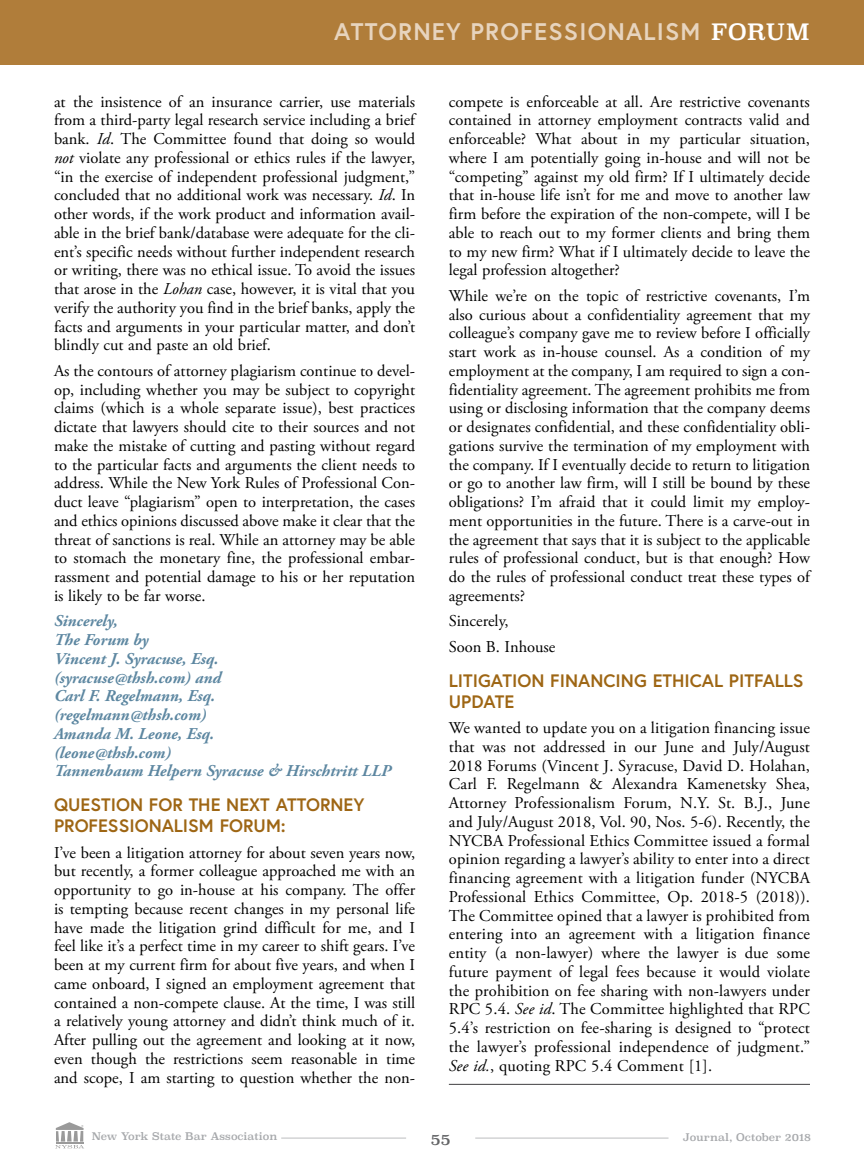
<style>
.page{position:relative;width:864px;height:1175px;background:#fff}
.page>*{position:absolute;margin:0;border:0;box-sizing:border-box;transform-origin:0 0}
.t1{font:700 24px "Europa";letter-spacing:.05em;color:#e7d4be}
.t2{font:700 18px/21px "Europa";color:#9e6614}
.t3{font:16.5px/18.8px "Adobe Garamond Pro";letter-spacing:-.015em;color:#000;text-align:justify}
.t4{font:16.5px/18.8px "Adobe Garamond Pro";letter-spacing:-.115em;color:#000}
.t5{font:italic 700 16.5px/18.8px "Adobe Garamond Pro";color:#5d87a1}
.t6{font:15px "Superclarendon Rg";color:#636466}
.t7{font:10.5px "Superclarendon Rg";color:#a7a9ac}
.s1{font-family:"Superclarendon Rg";font-weight:400;font-size:22.5px;color:#fff}
.s2{font-style:italic}
</style>
<div class="page">
<hr style="left:281px;top:1137px;width:125px;height:1px;background:#bcbec0">
<hr style="left:475px;top:1137px;width:194px;height:1px;background:#bcbec0">
<svg style="left:55px;top:1122px;width:29px;height:26px"></svg>
<div style="left:0;top:0;width:864px;height:65px;background:#b07d3a"></div>
<hr style="left:449px;top:1084px;width:361px;height:1px;background:#414042">
<h1 class="t1" style="left:334px;top:15px;width:477px">ATTORNEY PROFESSIONALISM <span class="s1">FORUM</span></h1>
<p class="t3" style="left:54px;top:92px;width:364px">at the insistence of an insurance carrier, use materials from a third-party legal research service including a brief bank. <span class="s2">Id</span>. The Committee found that doing so would <span class="s2">not</span> violate any professional or ethics rules if the lawyer, “in the exercise of independent professional judgment,” concluded that no additional work was necessary. <span class="s2">Id</span>. In other words, if the work product and information avail&shy;able in the brief bank/database were adequate for the cli&shy;ent’s specific needs without further independent research or writing, there was no ethical issue. To avoid the issues that arose in the <span class="s2">Lohan</span> case, however, it is vital that you verify the authority you find in the brief banks, apply the facts and arguments in your particular matter, and don’t blindly cut and paste an old brief.</p>
<p class="t3" style="left:54px;top:362px;width:363px">As the contours of attorney plagiarism continue to devel&shy;op, including whether you may be subject to copyright claims (which is a whole separate issue), best practices dictate that lawyers should cite to their sources and not make the mistake of cutting and pasting without regard to the particular facts and arguments the client needs to address. While the New York Rules of Professional Con&shy;duct leave “plagiarism” open to interpretation, the cases and ethics opinions discussed above make it clear that the threat of sanctions is real. While an attorney may be able to stomach the monetary fine, the professional embar&shy;rassment and potential damage to his or her reputation is likely to be far worse.</p>
<p class="t5" style="left:54px;top:612px;width:339px">Sincerely,<br>The Forum by<br>Vincent J. Syracuse, Esq.<br>(syracuse@thsh.com) and<br>Carl F. Regelmann, Esq.<br>(regelmann@thsh.com)<br>Amanda M. Leone, Esq.<br>(leone@thsh.com)<br>Tannenbaum Helpern Syracuse &amp; Hirschtritt LLP</p>
<p class="t2" style="left:54px;top:793px;width:312px">QUESTION FOR THE NEXT ATTORNEY<br>PROFESSIONALISM FORUM:</p>
<p class="t3" style="left:54px;top:843px;width:363px">I’ve been a litigation attorney for about seven years now, but recently, a former colleague approached me with an opportunity to go in-house at his company. The offer is tempting because recent changes in my personal life have made the litigation grind difficult for me, and I feel like it’s a perfect time in my career to shift gears. I’ve been at my current firm for about five years, and when I came onboard, I signed an employment agreement that contained a non-compete clause. At the time, I was still a relatively young attorney and didn’t think much of it.<br>After pulling out the agreement and looking at it now, even though the restrictions seem reasonable in time and scope, I am starting to question whether the non-</p>
<p class="t3" style="left:449px;top:92px;width:363px">compete is enforceable at all. Are restrictive covenants contained in attorney employment contracts valid and enforceable? What about in my particular situation, where I am potentially going in-house and will not be “competing” against my old firm? If I ultimately decide that in-house life isn’t for me and move to another law firm before the expiration of the non-compete, will I be able to reach out to my former clients and bring them to my new firm? What if I ultimately decide to leave the legal profession altogether?</p>
<p class="t4" style="left:449px;top:287px;width:365px">While we’re on the topic of restrictive covenants, I’m also curious about a confidentiality agreement that my colleague’s company gave me to review before I officially start work as in-house counsel. As a condition of my employment at the company, I am required to sign a con&shy;fidentiality agreement. The agreement prohibits me from using or disclosing information that the company deems or designates confidential, and these confidentiality obli&shy;gations survive the termination of my employment with the company. If I eventually decide to return to litigation or go to another law firm, will I still be bound by these obligations? I’m afraid that it could limit my employ&shy;ment opportunities in the future. There is a carve-out in the agreement that says that it is subject to the applicable rules of professional conduct, but is that enough? How do the rules of professional conduct treat these types of agreements?</p>
<p class="t3" style="left:449px;top:609px;width:108px;line-height:25.5px">Sincerely,<br>Soon B. Inhouse</p>
<p class="t2" style="left:449px;top:669px;width:356px">LITIGATION FINANCING ETHICAL PITFALLS<br>UPDATE</p>
<p class="t3" style="left:449px;top:719px;width:363px">We wanted to update you on a litigation financing issue that was not addressed in our June and July/August 2018 Forums (Vincent J. Syracuse, David D. Holahan, Carl F. Regelmann &amp; Alexandra Kamenetsky Shea, Attorney Professionalism Forum, N.Y. St. B.J., June and July/August 2018, Vol. 90, Nos. 5-6). Recently, the NYCBA Professional Ethics Committee issued a formal opinion regarding a lawyer’s ability to enter into a direct financing agreement with a litigation funder (NYCBA Professional Ethics Committee, Op. 2018-5 (2018)).<br>The Committee opined that a lawyer is prohibited from entering into an agreement with a litigation finance entity (a non-lawyer) where the lawyer is due some future payment of legal fees because it would violate the prohibition on fee sharing with non-lawyers under RPC 5.4. <span class="s2">See id</span>. The Committee highlighted that RPC 5.4’s restriction on fee-sharing is designed to “protect the lawyer’s professional independence of judgment.” <span class="s2">See id.</span>, quoting RPC 5.4 Comment [1].</p>
<p class="t7" style="left:92px;top:1130px;width:187px">New York State Bar Association</p>
<p class="t6" style="left:431px;top:1130px;width:21px">55</p>
<p class="t7" style="left:683px;top:1131px;width:130px">Journal, October 2018</p>
</div>
